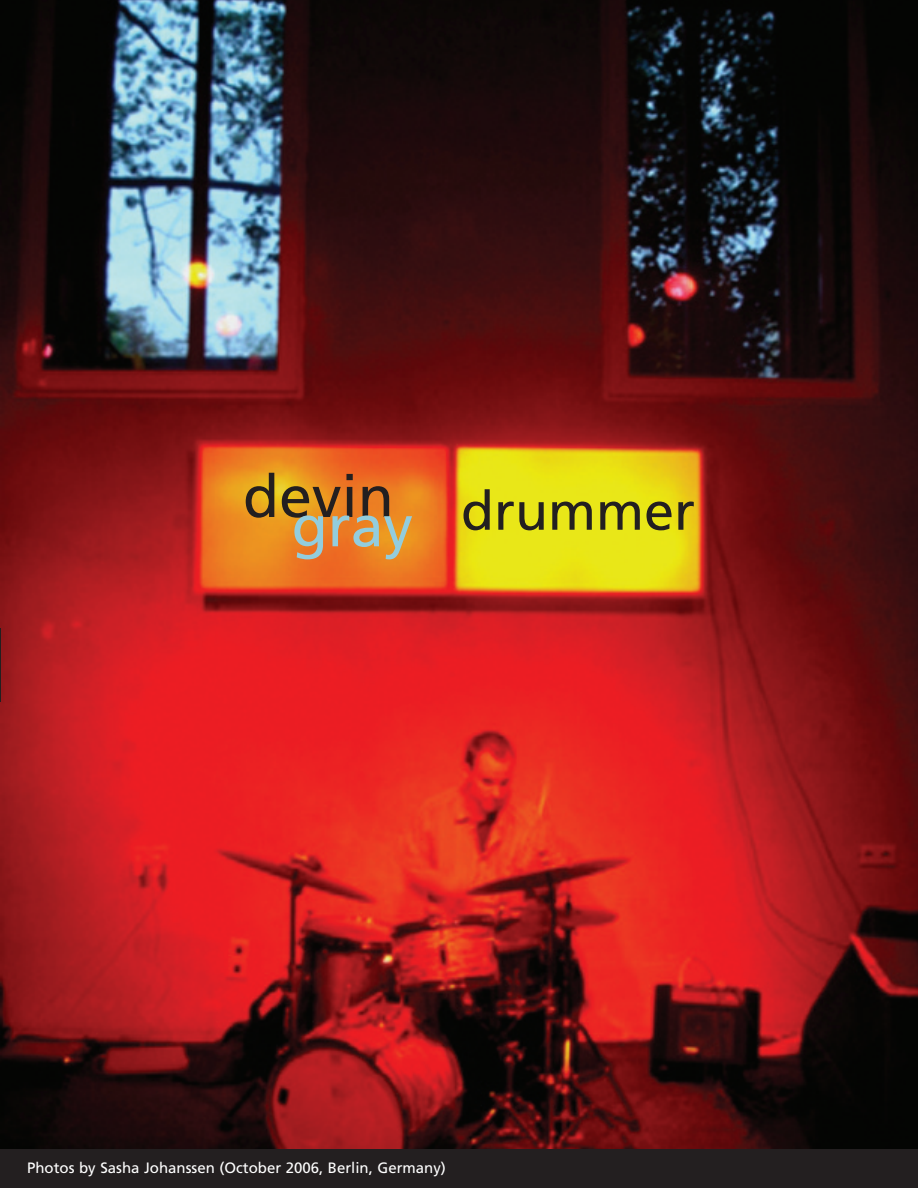
<style>
.page{position:relative;width:918px;height:1188px;background:#fff}
.page>*{position:absolute;margin:0;border:0;box-sizing:border-box;transform-origin:0 0}
.t1{font:59.1px "Frutiger";color:#231f20}
.t2{font:54px "Frutiger";color:#231f20}
.t3{font:15px "Frutiger";color:#fff}
.s1{font-size:59.1px;color:#93cddd}
</style>
<div class="page">
<div style="left:0;top:1148px;width:918px;height:40px;background:#231f20"></div>
<img style="left:0;top:0;width:918px;height:1148px">
<hr style="left:0;top:628px;width:1px;height:74px;background:#231f20">
<h1 class="t1" style="left:243px;top:462px;width:152px">devin</h1>
<h2 class="t2" style="left:292px;top:479px;width:405px"><span class="s1">gray</span> drummer</h2>
<p class="t3" style="left:27px;top:1159px;width:420px">Photos by Sasha Johanssen (October 2006, Berlin, Germany)</p>
</div>
